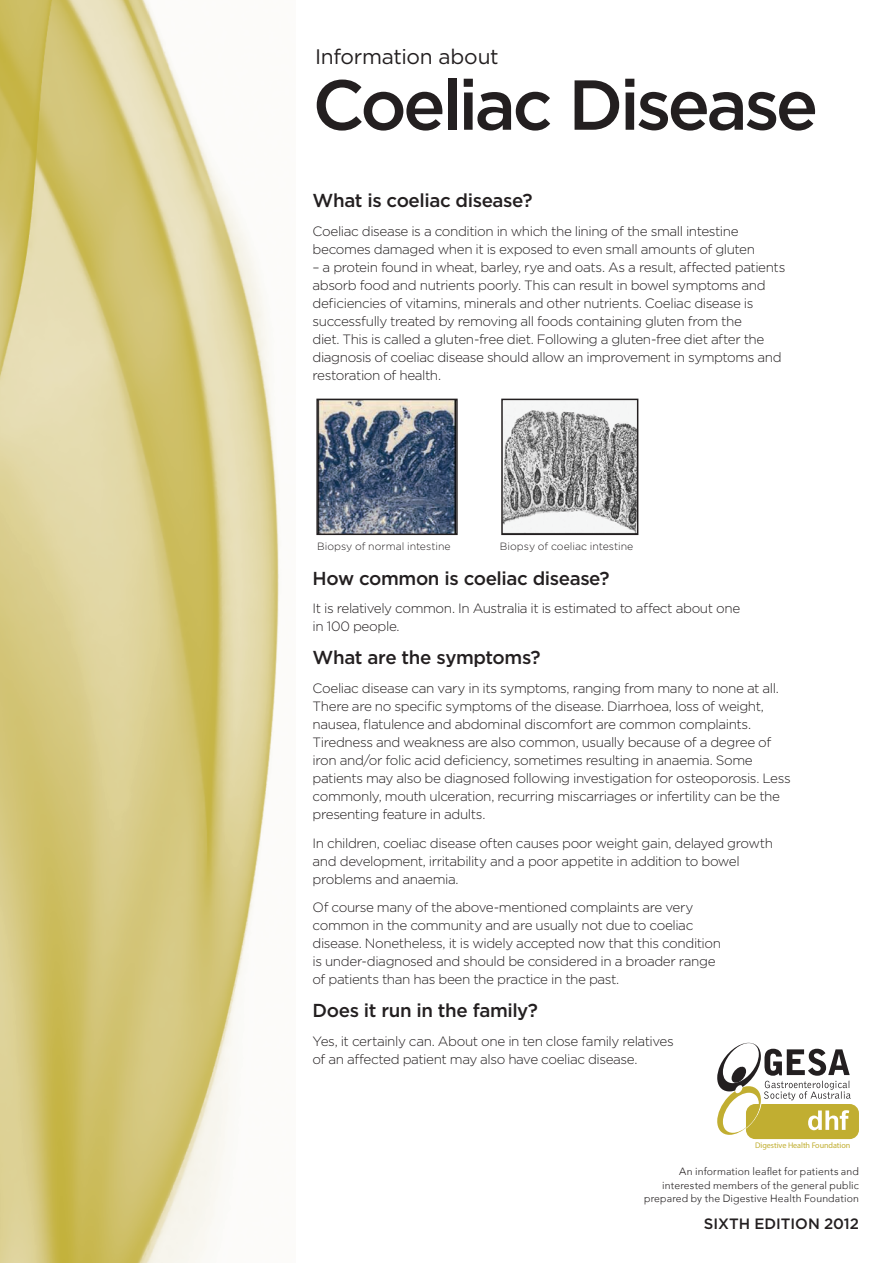
<style>
.page{position:relative;width:893px;height:1263px;background:#fff}
.page>*{position:absolute;margin:0;border:0;box-sizing:border-box;transform-origin:0 0}
.t1{font:500 70.5px "Gotham";letter-spacing:-.055em;color:#231f20}
.t2{font:21px "Gotham";letter-spacing:-.015em;color:#231f20}
.t3{font:500 18.75px "Gotham";letter-spacing:-.02em;color:#231f20}
.t4{font:500 15px "Gotham";letter-spacing:-.005em;color:#231f20}
.t5{font:300 13.5px/18px "Gotham";letter-spacing:-.03em;color:#231f20}
.t6{font:300 10.5px/13.5px "Avenir";letter-spacing:.015em;color:#231f20;text-align:right}
.t7{font:300 10.5px "Gotham";color:#231f20}
.t8{font:700 8.1px "Meta Plus";letter-spacing:-.01em;color:#c1ae31}
</style>
<div class="page">
<img style="left:0;top:0;width:279px;height:1263px">
<div style="left:746px;top:1104px;width:113px;height:35px;background:#c1ae31;border-radius:9px"></div>
<svg style="left:717px;top:1043px;width:134px;height:92px"></svg>
<img style="left:319px;top:402px;width:136px;height:130px">
<div style="left:316px;top:399px;width:142px;height:136px;border:2px solid #231f20"></div>
<img style="left:504px;top:402px;width:131px;height:130px">
<div style="left:501px;top:399px;width:137px;height:136px;border:2px solid #231f20"></div>
<h2 class="t2" style="left:315px;top:43px;width:185px">Information about</h2>
<h1 class="t1" style="left:313px;top:62px;width:507px">Coeliac Disease</h1>
<h3 class="t3" style="left:313px;top:189px;width:221px">What is coeliac disease?</h3>
<p class="t5" style="left:313px;top:222px;width:444px">Coeliac disease is a condition in which the lining of the small intestine becomes damaged when it is exposed to even small amounts of gluten</p>
<p class="t5" style="left:313px;top:258px;width:474px">– a protein found in wheat, barley, rye and oats. As a result, affected patients absorb food and nutrients poorly. This can result in bowel symptoms and deficiencies of vitamins, minerals and other nutrients. Coeliac disease is successfully treated by removing all foods containing gluten from the<br>diet. This is called a gluten-free diet. Following a gluten-free diet after the diagnosis of coeliac disease should allow an improvement in symptoms and restoration of health.</p>
<p class="t7" style="left:317px;top:540px;width:135px">Biopsy of normal intestine</p>
<p class="t7" style="left:500px;top:540px;width:135px">Biopsy of coeliac intestine</p>
<h3 class="t3" style="left:313px;top:567px;width:299px">How common is coeliac disease?</h3>
<p class="t5" style="left:313px;top:599px;width:429px">It is relatively common. In Australia it is estimated to affect about one in 100 people.</p>
<h3 class="t3" style="left:313px;top:646px;width:229px">What are the symptoms?</h3>
<p class="t5" style="left:313px;top:679px;width:480px">Coeliac disease can vary in its symptoms, ranging from many to none at all.<br>There are no specific symptoms of the disease. Diarrhoea, loss of weight, nausea, flatulence and abdominal discomfort are common complaints.<br>Tiredness and weakness are also common, usually because of a degree of iron and/or folic acid deficiency, sometimes resulting in anaemia. Some patients may also be diagnosed following investigation for osteoporosis. Less commonly, mouth ulceration, recurring miscarriages or infertility can be the presenting feature in adults.</p>
<p class="t5" style="left:313px;top:834px;width:462px">In children, coeliac disease often causes poor weight gain, delayed growth and development, irritability and a poor appetite in addition to bowel problems and anaemia.</p>
<p class="t5" style="left:313px;top:898px;width:410px">Of course many of the above-mentioned complaints are very common in the community and are usually not due to coeliac disease. Nonetheless, it is widely accepted now that this condition is under-diagnosed and should be considered in a broader range of patients than has been the practice in the past.</p>
<h3 class="t3" style="left:313px;top:999px;width:227px">Does it run in the family?</h3>
<p class="t5" style="left:313px;top:1032px;width:363px">Yes, it certainly can. About one in ten close family relatives of an affected patient may also have coeliac disease.</p>
<p class="t8" style="left:755px;top:1141px;width:97px">Digestive Health Foundation</p>
<p class="t6" style="left:644px;top:1165px;width:216px">An information leaflet for patients and interested members of the general public prepared by the Digestive Health Foundation</p>
<p class="t4" style="left:704px;top:1214px;width:157px">SIXTH EDITION 2012</p>
</div>
